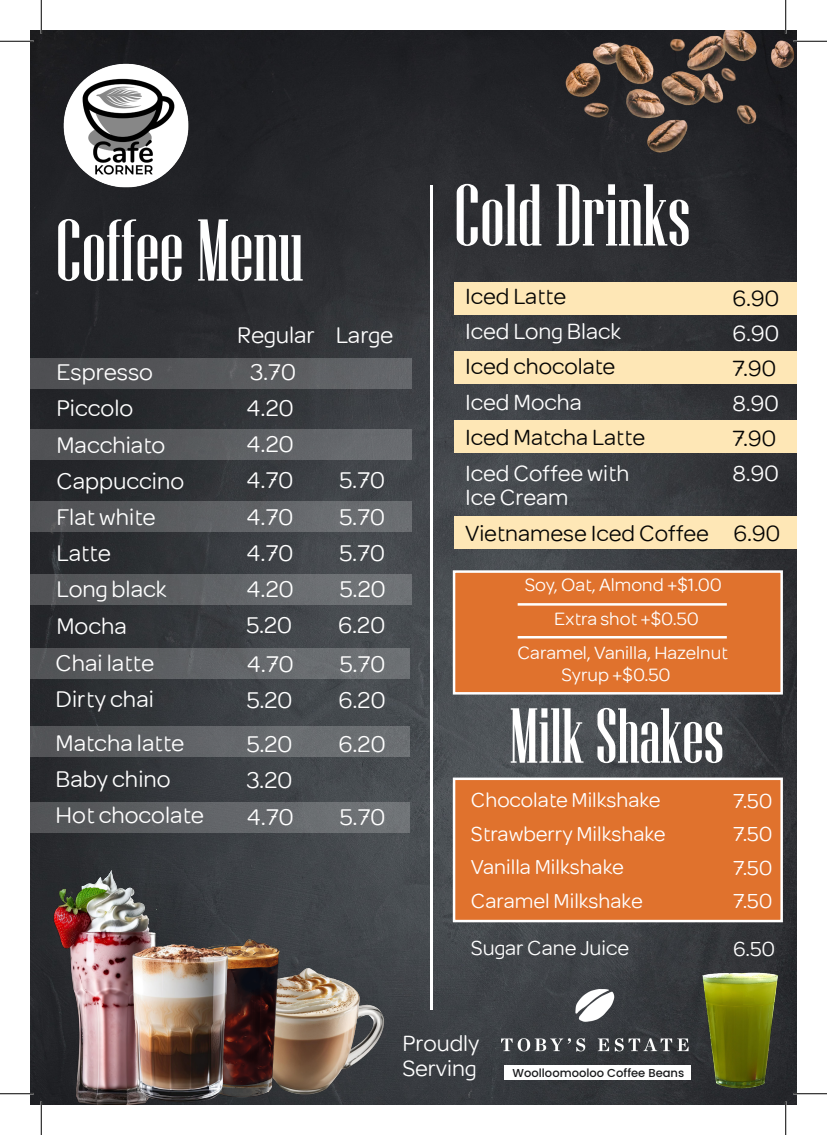
<style>
.page{position:relative;width:827px;height:1135px;background:#fff}
.page>*{position:absolute;margin:0;border:0;box-sizing:border-box;transform-origin:0 0}
.t1{font:87.5px "Niagara Solid";color:#fff}
.t2{font:77.75px "Niagara Solid";color:#fff}
.t3{font:24.5px/36.4px "Orion Sans";color:#fff}
.t4{font:23.75px "Orion Sans";color:#050504}
.t5{font:23.75px/23.8px "Orion Sans";color:#fff}
.t6{font:21.88px/33.4px "Orion Sans";color:#fff}
.t7{font:19.25px/34px "Orion Sans";color:#fff;text-align:center}
.t8{font:500 11.5px "Poppins";color:#1a1b1d}
</style>
<div class="page">
<img style="left:31px;top:31px;width:765px;height:1073px">
<div style="left:31px;top:358px;width:381px;height:31px;background:linear-gradient(to right,#4c4d50,#64676a)"></div>
<div style="left:31px;top:648px;width:378px;height:31px;background:linear-gradient(to right,#525356,#717478)"></div>
<div style="left:31px;top:727px;width:378px;height:30px;background:linear-gradient(to right,#545558,#707478)"></div>
<div style="left:31px;top:803px;width:378px;height:30px;background:linear-gradient(to right,#515356,#72767a)"></div>
<div style="left:31px;top:429px;width:381px;height:30px;background:linear-gradient(to right,#4c4d50,#6b6d71)"></div>
<div style="left:31px;top:502px;width:381px;height:30px;background:linear-gradient(to right,#505153,#6e7276)"></div>
<div style="left:31px;top:575px;width:381px;height:30px;background:linear-gradient(to right,#505154,#72767a)"></div>
<img style="left:344px;top:953px;width:67px;height:151px">
<img style="left:60px;top:59px;width:132px;height:134px">
<img style="left:502px;top:990px;width:186px;height:86px">
<div style="left:453px;top:777px;width:330px;height:145px;background:#e0722d;border:2px solid #fff"></div>
<div style="left:454px;top:282px;width:342px;height:32px;background:#fee7b6"></div>
<div style="left:454px;top:351px;width:342px;height:32px;background:#fee7b6"></div>
<div style="left:454px;top:420px;width:342px;height:33px;background:#fee7b6"></div>
<div style="left:454px;top:517px;width:342px;height:32px;background:#fee7b6"></div>
<div style="left:453px;top:570px;width:330px;height:125px;background:#e0722d;border:2px solid #fff"></div>
<img style="left:31px;top:857px;width:191px;height:43px">
<hr style="left:517px;top:603px;width:209px;height:3px;background:#fff">
<hr style="left:517px;top:636px;width:209px;height:2px;background:#fff">
<img style="left:527px;top:31px;width:269px;height:133px">
<img style="left:31px;top:900px;width:313px;height:204px">
<hr style="left:430px;top:185px;width:2px;height:824px;background:#fff">
<div style="left:504px;top:1065px;width:186px;height:14px;background:#fff"></div>
<img style="left:691px;top:963px;width:93px;height:133px">
<hr style="left:0;top:40px;width:34px;height:2px;background:#fff">
<hr style="left:793px;top:40px;width:34px;height:2px;background:#fff">
<hr style="left:40px;top:0;width:2px;height:34px;background:#fff">
<hr style="left:40px;top:1101px;width:2px;height:34px;background:#fff">
<hr style="left:0;top:41px;width:34px;height:1px;background:#000">
<hr style="left:793px;top:41px;width:34px;height:1px;background:#000">
<hr style="left:0;top:1093px;width:34px;height:1px;background:#000">
<hr style="left:793px;top:1093px;width:34px;height:1px;background:#000">
<hr style="left:41px;top:0;width:1px;height:34px;background:#000">
<hr style="left:41px;top:1101px;width:1px;height:34px;background:#000">
<hr style="left:785px;top:0;width:1px;height:34px;background:#000">
<hr style="left:785px;top:1101px;width:1px;height:34px;background:#000">
<h1 class="t1" style="left:56px;top:204px;width:249px">Coffee Menu</h1>
<p class="t3" style="left:56px;top:355px;width:130px">Espresso<br>Piccolo<br>Macchiato<br>Cappuccino<br>Flat white<br>Latte<br>Long black<br>Mocha<br>Chai latte<br>Dirty chai</p>
<p class="t3" style="left:56px;top:726px;width:150px">Matcha latte<br>Baby chino<br>Hot chocolate</p>
<p class="t3" style="left:246px;top:319px;width:148px;text-indent:-9px">Regular Large<br>3.70<br>4.20<br>4.20<br>4.70</p>
<p class="t3" style="left:339px;top:464px;width:47px">5.70</p>
<p class="t3" style="left:246px;top:500px;width:49px">4.70</p>
<p class="t3" style="left:339px;top:500px;width:47px">5.70</p>
<p class="t3" style="left:246px;top:536px;width:49px">4.70</p>
<p class="t3" style="left:339px;top:536px;width:47px">5.70</p>
<p class="t3" style="left:246px;top:572px;width:49px">4.20</p>
<p class="t3" style="left:340px;top:572px;width:48px">5.20</p>
<p class="t3" style="left:246px;top:608px;width:48px">5.20</p>
<p class="t3" style="left:338px;top:608px;width:49px">6.20</p>
<p class="t3" style="left:247px;top:647px;width:49px">4.70</p>
<p class="t3" style="left:340px;top:647px;width:47px">5.70</p>
<p class="t3" style="left:247px;top:683px;width:48px">5.20</p>
<p class="t3" style="left:338px;top:683px;width:49px">6.20</p>
<p class="t3" style="left:247px;top:727px;width:48px">5.20</p>
<p class="t3" style="left:338px;top:727px;width:49px">6.20</p>
<p class="t3" style="left:247px;top:764px;width:49px">3.20<br>4.70</p>
<p class="t3" style="left:340px;top:800px;width:47px">5.70</p>
<h1 class="t1" style="left:454px;top:169px;width:238px">Cold Drinks</h1>
<p class="t4" style="left:465px;top:286px;width:102px">Iced Latte</p>
<p class="t5" style="left:465px;top:321px;width:157px">Iced Long Black</p>
<p class="t4" style="left:465px;top:357px;width:152px">Iced chocolate</p>
<p class="t5" style="left:465px;top:391px;width:118px">Iced Mocha</p>
<p class="t4" style="left:465px;top:427px;width:181px">Iced Matcha Latte</p>
<p class="t5" style="left:465px;top:463px;width:166px">Iced Coffee with<br>Ice Cream</p>
<p class="t4" style="left:732px;top:288px;width:48px">6.90</p>
<p class="t5" style="left:732px;top:322px;width:48px">6.90</p>
<p class="t4" style="left:732px;top:358px;width:45px">7.90</p>
<p class="t5" style="left:732px;top:393px;width:48px">8.90</p>
<p class="t4" style="left:732px;top:428px;width:45px">7.90</p>
<p class="t5" style="left:732px;top:463px;width:48px">8.90</p>
<p class="t4" style="left:465px;top:524px;width:317px">Vietnamese Iced Coffee 6.90</p>
<p class="t7" style="left:517px;top:569px;width:212px">Soy, Oat, Almond +$1.00<br>Extra shot +$0.50<br>Caramel, Vanilla, Hazelnut</p>
<p class="t7" style="left:561px;top:659px;width:111px">Syrup +$0.50</p>
<h2 class="t2" style="left:509px;top:695px;width:216px">Milk Shakes</h2>
<p class="t6" style="left:471px;top:785px;width:196px">Chocolate Milkshake<br>Strawberry Milkshake<br>Vanilla Milkshake<br>Caramel Milkshake</p>
<p class="t6" style="left:471px;top:933px;width:160px">Sugar Cane Juice</p>
<p class="t6" style="left:733px;top:785px;width:41px;text-align:justify">7.50<br>7.50<br>7.50<br>7.50</p>
<p class="t6" style="left:733px;top:934px;width:44px">6.50</p>
<p class="t5" style="left:402px;top:1032px;width:79px;line-height:25px">Proudly<br>Serving</p>
<p class="t8" style="left:512px;top:1066px;width:173px">Woolloomooloo Coffee Beans</p>
</div>
